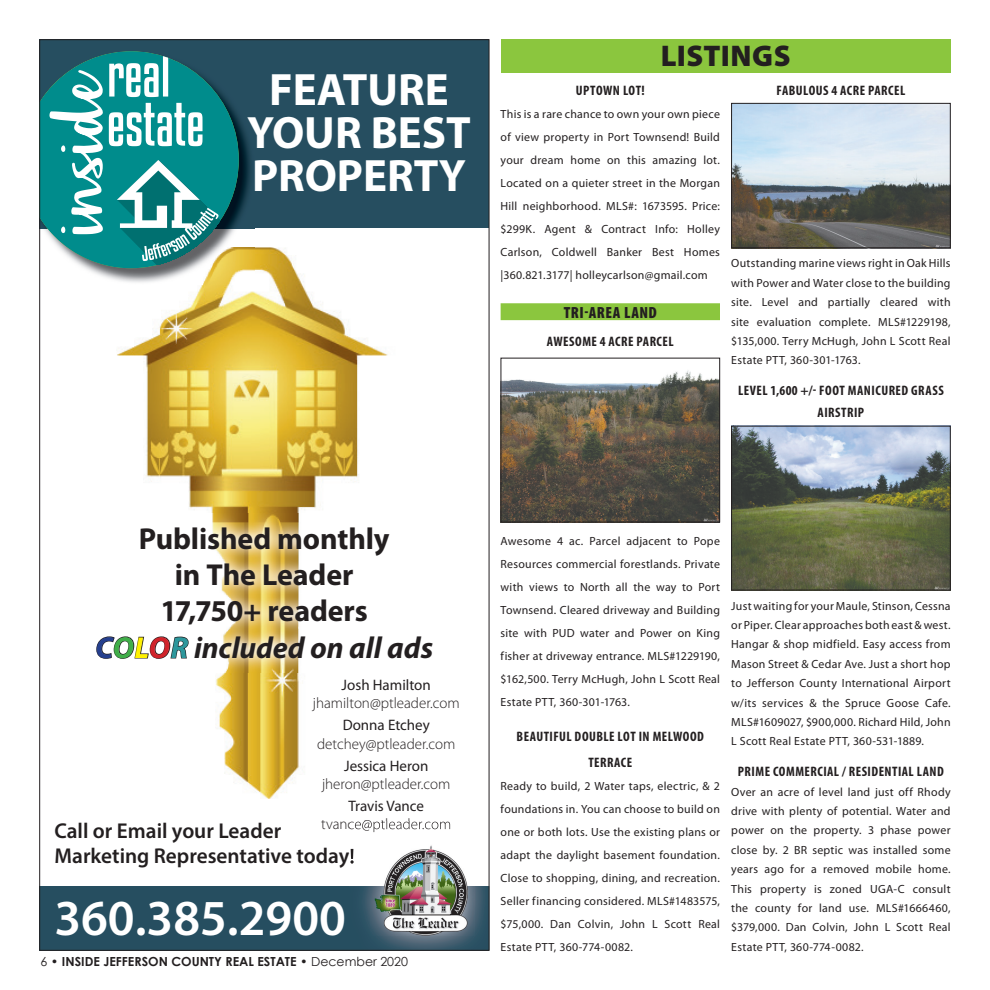
<style>
.page{position:relative;width:990px;height:990px;background:#fff}
.page>*{position:absolute;margin:0;border:0;box-sizing:border-box;transform-origin:0 0}
.t1{font:600 50.62px "Myriad Pro";color:#fff}
.t2{font:700 45.62px/43px "Myriad Pro";color:#fff;text-align:center}
.t3{font:700 30.38px/36.5px "Myriad Pro";letter-spacing:-.005em;color:#231f20;text-align:center}
.t4{font:900 30px "Myriad Pro";letter-spacing:.015em;color:#231f20}
.t5{font:600 21.5px/25.9px "Myriad Pro";color:#231f20}
.t6{font:900 condensed 16.25px "Myriad Pro";letter-spacing:.03em;color:#231f20}
.t7{font:300 15.12px "Myriad Pro";color:#231f20}
.t8{font:15.12px "Myriad Pro";color:#231f20}
.t9{font:700 condensed 13.75px/25.8px "Myriad Pro";letter-spacing:.035em;color:#231f20;text-align:center}
.t10{font:700 12.5px "Century Gothic";color:#231f20}
.t11{font:11.88px/23px "Myriad Pro";letter-spacing:.02em;color:#231f20;text-align:justify}
.s1{font-style:italic;color:#253f8e}
.s2{font-style:italic;color:#40ae49}
.s3{font-style:italic;color:#fff101}
.s4{font-style:italic;color:#d1232a}
.s5{font-style:italic;color:#2c979c}
.s6{font-style:italic}
.s7{font-weight:400}
</style>
<div class="page">
<div style="left:501px;top:303px;width:219px;height:17px;background:#8bc63e"></div>
<img style="left:503px;top:371px;width:215px;height:149px">
<div style="left:501px;top:358px;width:219px;height:164px;border:1px solid #231f20"></div>
<img style="left:733px;top:105px;width:216px;height:141px">
<div style="left:731px;top:103px;width:220px;height:145px;border:1px solid #231f20"></div>
<img style="left:733px;top:428px;width:216px;height:160px">
<div style="left:731px;top:426px;width:220px;height:164px;border:1px solid #231f20"></div>
<div style="left:501px;top:39px;width:450px;height:34px;background:#8bc63e"></div>
<div style="left:39px;top:39px;width:450px;height:189px;background:#264e60"></div>
<div style="left:39px;top:886px;width:450px;height:65px;background:#264e60"></div>
<img style="left:117px;top:247px;width:271px;height:552px">
<img style="left:85px;top:247px;width:170px;height:37px">
<svg style="left:41px;top:51px;width:198px;height:217px;fill:#008c8c"></svg>
<svg style="left:49px;top:70px;width:54px;height:164px;background:#49abab"></svg>
<svg style="left:117px;top:160px;width:122px;height:108px;background:#499996"></svg>
<svg style="left:109px;top:103px;width:94px;height:43px;background:#7bc3c3"></svg>
<svg style="left:109px;top:53px;width:59px;height:44px;background:#75bfbf"></svg>
<img style="left:117px;top:513px;width:271px;height:160px">
<svg style="left:96px;top:636px;width:93px;height:23px"></svg>
<img style="left:362px;top:824px;width:123px;height:125px">
<img style="left:350px;top:848px;width:4px;height:16px">
<img style="left:350px;top:821px;width:100px;height:11px">
<img style="left:371px;top:844px;width:103px;height:91px">
<h2 class="t2" style="left:247px;top:67px;width:225px">FEATURE<br>YOUR BEST<br>PROPERTY</h2>
<h3 class="t4" style="left:661px;top:36px;width:131px">LISTINGS</h3>
<p class="t9" style="left:576px;top:77px;width:70px">UPTOWN LOT!</p>
<p class="t11" style="left:501px;top:102px;width:221px">This is a rare chance to own your own piece of view property in Port Townsend! Build your dream home on this amazing lot.<br>Located on a quieter street in the Morgan Hill neighborhood. MLS#: 1673595. Price: $299K. Agent &amp; Contract Info: Holley Carlson, Coldwell Banker Best Homes |360.821.3177| holleycarlson@gmail.com</p>
<h3 class="t6" style="left:564px;top:302px;width:95px">TRI-AREA LAND</h3>
<p class="t9" style="left:547px;top:328px;width:128px">AWESOME 4 ACRE PARCEL</p>
<p class="t9" style="left:777px;top:77px;width:8px">FABU</p>
<p class="t9" style="left:803px;top:77px;width:104px">LOUS 4 ACRE PARCEL</p>
<p class="t11" style="left:731px;top:254px;width:221px;line-height:19.4px">Outstanding marine views right in Oak Hills with Power and Water close to the building site. Level and partially cleared with site evaluation complete. MLS#1229198, $135,000. Terry McHugh, John L Scott Real Estate PTT, 360-301-1763.</p>
<p class="t9" style="left:738px;top:379px;width:207px;line-height:22.1px">LEVEL 1,600 +/- FOOT MANICURED GRASS<br>AIRSTRIP</p>
<h3 class="t3" style="left:95px;top:519px;width:339px">Published monthly<br>in The Leader<br>17,750+ readers<br><span class="s1">C</span><span class="s2">O</span><span class="s3">L</span><span class="s4">O</span><span class="s5">R</span> <span class="s6">included on all ads</span></h3>
<p class="t8" style="left:342px;top:676px;width:91px">Josh Hamilton</p>
<p class="t7" style="left:313px;top:694px;width:148px">jhamilton@ptleader.com</p>
<p class="t8" style="left:343px;top:716px;width:89px">Donna Etchey</p>
<p class="t7" style="left:317px;top:734px;width:140px">detchey@ptleader.com</p>
<p class="t8" style="left:344px;top:756px;width:86px">Jessica Heron</p>
<p class="t7" style="left:322px;top:775px;width:130px">jheron@ptleader.com</p>
<p class="t8" style="left:348px;top:797px;width:77px">Travis Vance</p>
<h3 class="t5" style="left:55px;top:817px;width:302px">Call or Email your Leader<br>Marketing Representative today!</h3>
<h1 class="t1" style="left:54px;top:886px;width:293px">360.385.2900</h1>
<p class="t10" style="left:41px;top:953px;width:369px"><span class="s7">6 •</span> INSIDE JEFFERSON COUNTY REAL ESTATE <span class="s7">• December 2020</span></p>
<p class="t11" style="left:501px;top:530px;width:221px">Awesome 4 ac. Parcel adjacent to Pope Resources commercial forestlands. Private with views to North all the way to Port Townsend. Cleared driveway and Building site with PUD water and Power on King fisher at driveway entrance. MLS#1229190, $162,500. Terry McHugh, John L Scott Real Estate PTT, 360-301-1763.</p>
<p class="t9" style="left:517px;top:723px;width:189px">BEAUTIFUL DOUBLE LOT IN MELWOOD<br>TERRACE</p>
<p class="t11" style="left:501px;top:774px;width:221px">Ready to build, 2 Water taps, electric, &amp; 2 foundations in. You can choose to build on one or both lots. Use the existing plans or adapt the daylight basement foundation.<br>Close to shopping, dining, and recreation.<br>Seller financing considered. MLS#1483575, $75,000. Dan Colvin, John L Scott Real Estate PTT, 360-774-0082.</p>
<p class="t11" style="left:731px;top:596px;width:221px;line-height:19.4px">Just waiting for your Maule, Stinson, Cessna or Piper. Clear approaches both east &amp; west.<br>Hangar &amp; shop midfield. Easy access from Mason Street &amp; Cedar Ave. Just a short hop to Jefferson County International Airport w/its services &amp; the Spruce Goose Cafe.<br>MLS#1609027, $900,000. Richard Hild, John L Scott Real Estate PTT, 360-531-1889.</p>
<p class="t9" style="left:738px;top:759px;width:207px">PRIME COMMERCIAL / RESIDENTIAL LAND</p>
<p class="t11" style="left:731px;top:782px;width:221px;line-height:19.4px">Over an acre of level land just off Rhody drive with plenty of potential. Water and power on the property. 3 phase power close by. 2 BR septic was installed some years ago for a removed mobile home.<br>This property is zoned UGA-C consult the county for land use. MLS#1666460, $379,000. Dan Colvin, John L Scott Real Estate PTT, 360-774-0082.</p>
</div>
